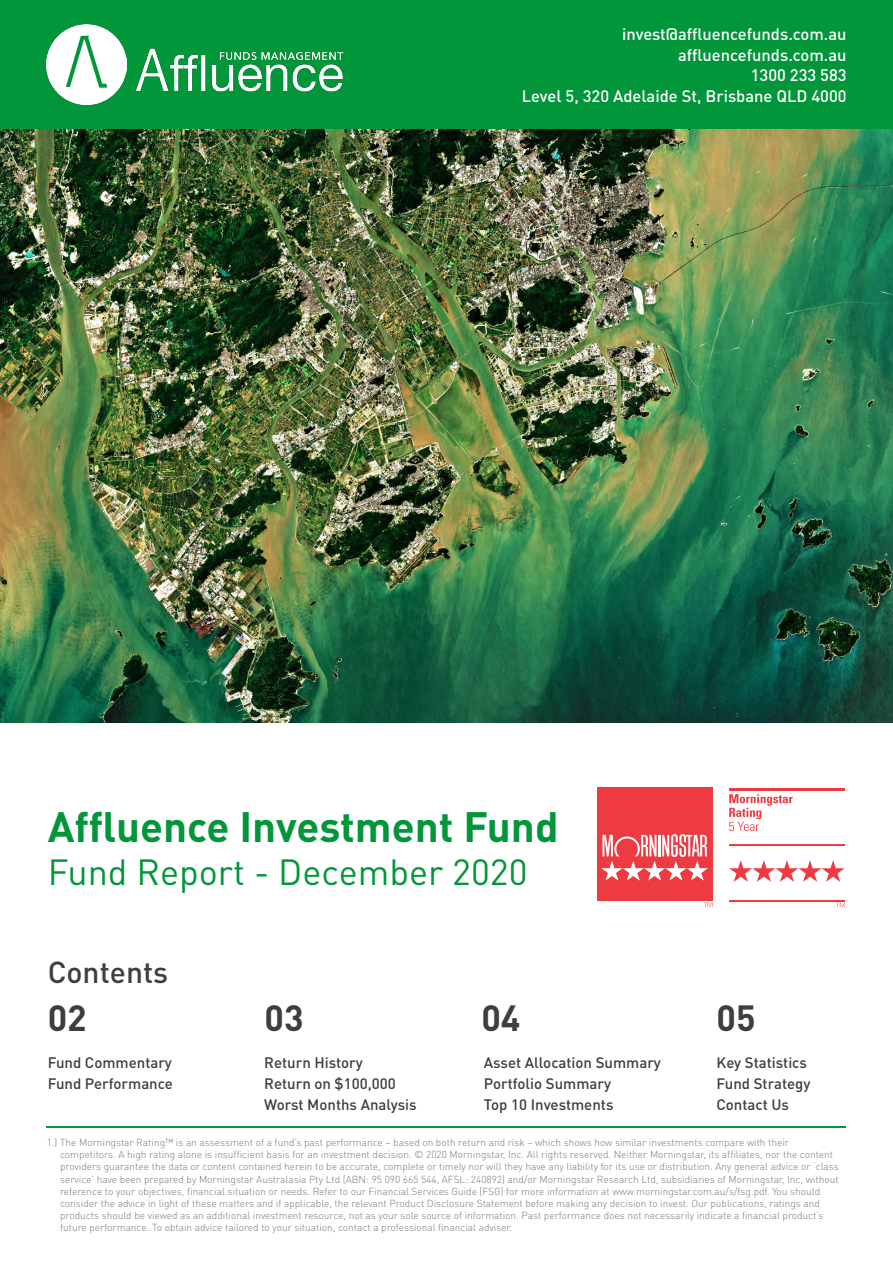
<style>
.page{position:relative;width:893px;height:1263px;background:#fff}
.page>*{position:absolute;margin:0;border:0;box-sizing:border-box;transform-origin:0 0}
.Aff_H1{font:700 42px "DIN Pro";color:#009639}
.Aff_H1-2{font:36px "DIN Pro";color:#009639}
.Aff_H1-3{font:700 36px "DIN Pro";color:#3e3e3f}
.Aff_H1-4{font:500 30px "DIN Pro";color:#3e3e3f}
.Aff_body_10_5pt_Blac{font:500 16.5px "DIN Pro";color:#fff}
.Aff_H1-5{font:500 15px "DIN Pro";color:#3e3e3f}
.t1{font:300 10.2px/12.1px "DIN Pro";color:#76787b}
</style>
<div class="page">
<img style="left:0;top:128px;width:893px;height:595px">
<div style="left:0;top:0;width:893px;height:128px;background:#009639"></div>
<img style="left:47px;top:24px;width:79px;height:80px">
<img style="left:137px;top:49px;width:207px;height:43px">
<hr style="left:47px;top:1127px;width:799px;height:1px;background:#009639">
<svg style="left:704px;top:902px;width:8px;height:5px"></svg>
<div style="left:597px;top:788px;width:115px;height:113px;background:#ee3a41"></div>
<svg style="left:601px;top:834px;width:107px;height:47px"></svg>
<svg style="left:729px;top:860px;width:116px;height:22px"></svg>
<svg style="left:729px;top:794px;width:64px;height:37px"></svg>
<svg style="left:837px;top:903px;width:8px;height:4px"></svg>
<hr style="left:729px;top:788px;width:116px;height:2px;background:#ee3a41">
<hr style="left:729px;top:845px;width:116px;height:1px;background:#ee3a41">
<hr style="left:729px;top:900px;width:116px;height:1px;background:#ee3a41">
<p class="Aff_body_10_5pt_Blac" style="left:622px;top:23px;width:226px">invest@affluencefunds.com.au</p>
<p class="Aff_body_10_5pt_Blac" style="left:678px;top:43px;width:170px">affluencefunds.com.au</p>
<p class="Aff_body_10_5pt_Blac" style="left:751px;top:64px;width:97px">1300 233 583</p>
<p class="Aff_body_10_5pt_Blac" style="left:522px;top:85px;width:326px">Level 5, 320 Adelaide St, Brisbane QLD 4000</p>
<p class="Aff_H1" style="left:48px;top:798px;width:512px">Affluence Investment Fund</p>
<p class="Aff_H1-2" style="left:48px;top:847px;width:481px">Fund Report - December 2020</p>
<p class="Aff_H1-4" style="left:48px;top:951px;width:122px">Contents</p>
<p class="Aff_H1-3" style="left:48px;top:994px;width:41px">02</p>
<p class="Aff_H1-3" style="left:265px;top:994px;width:41px">03</p>
<p class="Aff_H1-3" style="left:481px;top:994px;width:41px">04</p>
<p class="Aff_H1-3" style="left:716px;top:994px;width:41px">05</p>
<p class="Aff_H1-5" style="left:48px;top:1052px;width:126px">Fund Commentary</p>
<p class="Aff_H1-5" style="left:48px;top:1073px;width:127px">Fund Performance</p>
<p class="Aff_H1-5" style="left:264px;top:1052px;width:100px">Return History</p>
<p class="Aff_H1-5" style="left:264px;top:1073px;width:133px">Return on $100,000</p>
<p class="Aff_H1-5" style="left:264px;top:1095px;width:154px">Worst Months Analysis</p>
<p class="Aff_H1-5" style="left:484px;top:1052px;width:179px">Asset Allocation Summary</p>
<p class="Aff_H1-5" style="left:484px;top:1073px;width:129px">Portfolio Summary</p>
<p class="Aff_H1-5" style="left:484px;top:1095px;width:131px">Top 10 Investments</p>
<p class="Aff_H1-5" style="left:716px;top:1052px;width:92px">Key Statistics</p>
<p class="Aff_H1-5" style="left:716px;top:1073px;width:96px">Fund Strategy</p>
<p class="Aff_H1-5" style="left:716px;top:1095px;width:74px">Contact Us</p>
<p class="t1" style="left:60px;top:1136px;width:780px;text-indent:-13px">1.) The Morningstar Rating™ is an assessment of a fund’s past performance – based on both return and risk – which shows how similar investments compare with their competitors. A high rating alone is insufficient basis for an investment decision. © 2020 Morningstar, Inc. All rights reserved. Neither Morningstar, its affiliates, nor the content providers guarantee the data or content contained herein to be accurate, complete or timely nor will they have any liability for its use or distribution. Any general advice or ‘class service’ have been prepared by Morningstar Australasia Pty Ltd (ABN: 95 090 665 544, AFSL: 240892) and/or Morningstar Research Ltd, subsidiaries of Morningstar, Inc, without reference to your objectives, financial situation or needs. Refer to our Financial Services Guide (FSG) for more information at www.morningstar.com.au/s/fsg.pdf. You should consider the advice in light of these matters and if applicable, the relevant Product Disclosure Statement before making any decision to invest. Our publications, ratings and products should be viewed as an additional investment resource, not as your sole source of information. Past performance does not necessarily indicate a financial product’s future performance. To obtain advice tailored to your situation, contact a professional financial adviser.</p>
</div>
